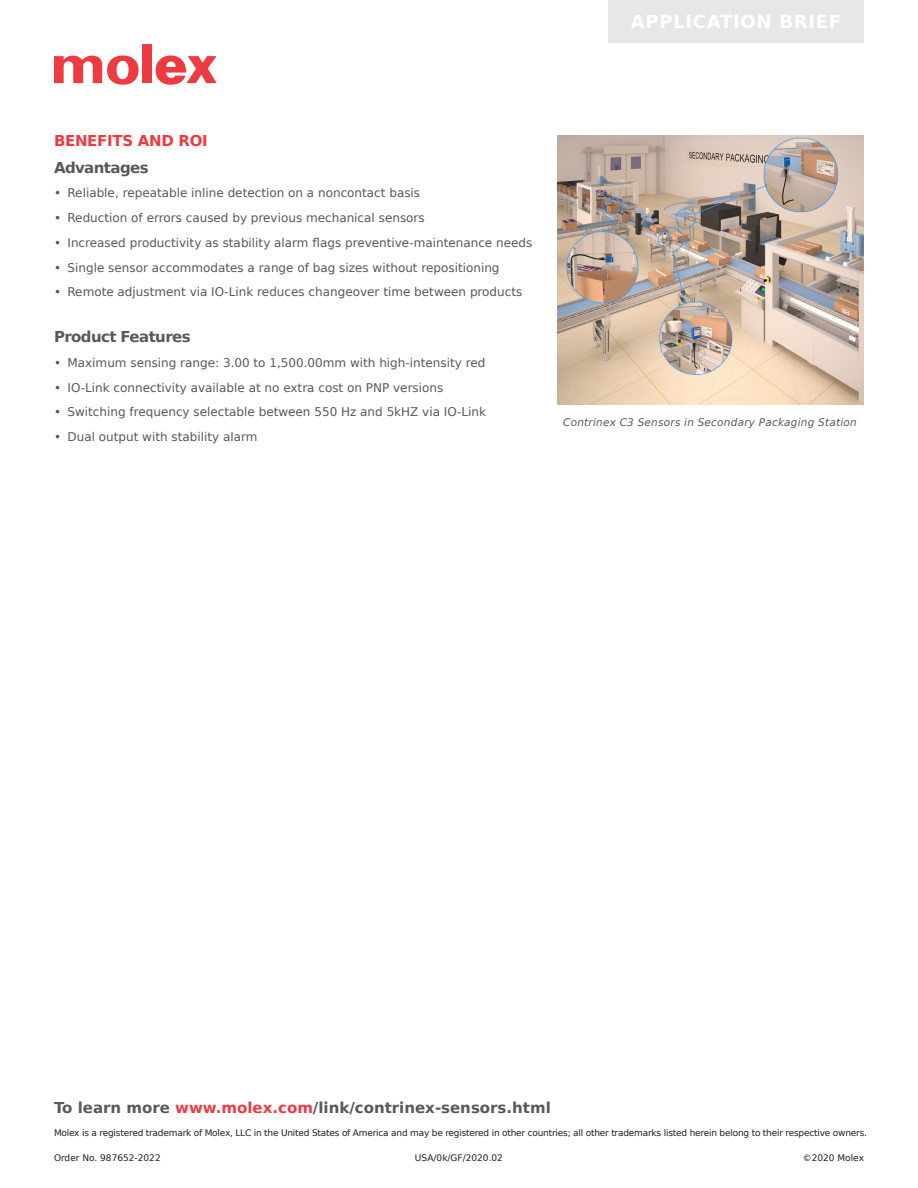
<style>
.page{position:relative;width:918px;height:1188px;background:#fff}
.page>*{position:absolute;margin:0;border:0;box-sizing:border-box;transform-origin:0 0}
.t1{font:700 18px "Bitstream Vera Sans";letter-spacing:.04em;color:#fff}
.body_text{font:700 15px "Bitstream Vera Sans";color:#57585a}
.body_text-2{font:700 15px "Bitstream Vera Sans";letter-spacing:-.04em;color:#57585a}
.body_text-3{font:700 15px "Bitstream Vera Sans";letter-spacing:-.02em;color:#ee3a41}
.body_text-4{font:12px "Bitstream Vera Sans";color:#57585a}
.t2{font:italic 10.5px "Bitstream Vera Sans";letter-spacing:.02em;color:#57585a}
.t3{font:9px "Bitstream Vera Sans";letter-spacing:-.025em;color:#231f20}
.t4{font:9px "Bitstream Vera Sans";color:#231f20}
.s1{color:#ee3a41}
</style>
<div class="page">
<img style="left:557px;top:135px;width:307px;height:269px">
<div style="left:608px;top:0;width:256px;height:42px;background:#e6e7e9"></div>
<div style="left:142px;top:44px;width:10px;height:39px;background:#ee3a41"></div>
<svg style="left:54px;top:55px;width:85px;height:30px"></svg>
<svg style="left:155px;top:55px;width:62px;height:30px"></svg>
<p class="t1" style="left:631px;top:11px;width:212px">APPLICATION BRIEF</p>
<p class="body_text-3" style="left:54px;top:132px;width:155px">BENEFITS AND ROI</p>
<p class="body_text-2" style="left:54px;top:159px;width:96px">Advantages</p>
<p class="body_text-4" style="left:54px;top:186px;width:368px">• Reliable, repeatable inline detection on a noncontact basis</p>
<p class="body_text-4" style="left:54px;top:211px;width:372px">• Reduction of errors caused by previous mechanical sensors</p>
<p class="body_text-4" style="left:54px;top:236px;width:480px">• Increased productivity as stability alarm flags preventive-maintenance needs</p>
<p class="body_text-4" style="left:54px;top:261px;width:447px">• Single sensor accommodates a range of bag sizes without repositioning</p>
<p class="body_text-4" style="left:54px;top:285px;width:470px">• Remote adjustment via IO-Link reduces changeover time between products</p>
<p class="body_text-2" style="left:54px;top:328px;width:138px">Product Features</p>
<p class="body_text-4" style="left:54px;top:356px;width:433px">• Maximum sensing range: 3.00 to 1,500.00mm with high-intensity red</p>
<p class="body_text-4" style="left:54px;top:381px;width:391px">• IO-Link connectivity available at no extra cost on PNP versions</p>
<p class="body_text-4" style="left:54px;top:405px;width:434px">• Switching frequency selectable between 550 Hz and 5kHZ via IO-Link</p>
<p class="body_text-4" style="left:54px;top:430px;width:205px">• Dual output with stability alarm</p>
<p class="t2" style="left:563px;top:416px;width:295px">Contrinex C3 Sensors in Secondary Packaging Station</p>
<p class="body_text" style="left:54px;top:1099px;width:498px">To learn more <span class="s1">www.molex.com</span>/link/contrinex-sensors.html</p>
<p class="t3" style="left:54px;top:1128px;width:815px">Molex is a registered trademark of Molex, LLC in the United States of America and may be registered in other countries; all other trademarks listed herein belong to their respective owners.</p>
<p class="t4" style="left:54px;top:1152px;width:108px">Order No. 987652-2022</p>
<p class="t4" style="left:415px;top:1152px;width:90px">USA/0k/GF/2020.02</p>
<p class="t4" style="left:803px;top:1152px;width:63px">©2020 Molex</p>
</div>
